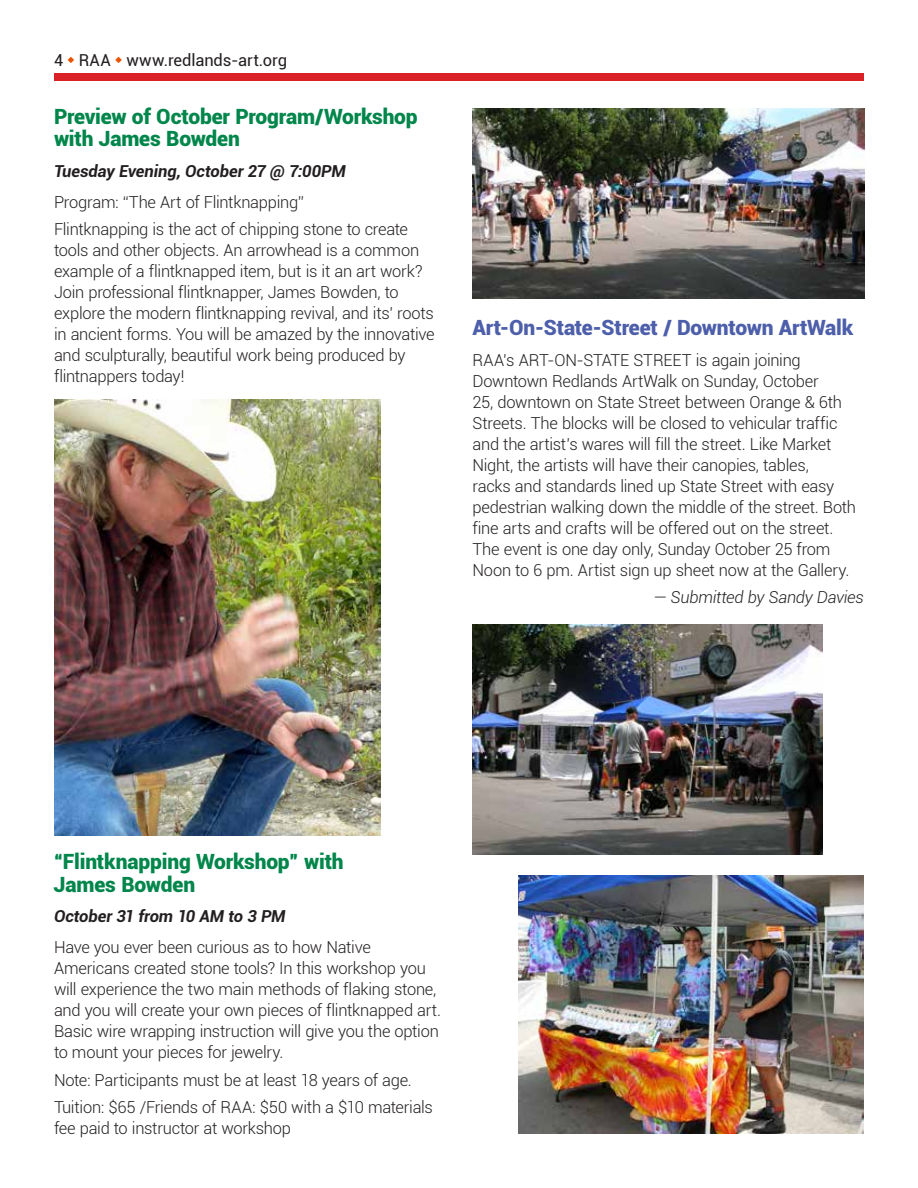
<style>
.page{position:relative;width:918px;height:1188px;background:#fff}
.page>*{position:absolute;margin:0;border:0;box-sizing:border-box;transform-origin:0 0}
.t1{font:900 21px/22.5px "Roboto";letter-spacing:-.01em;color:#00864b}
.t2{font:900 21px "Roboto";letter-spacing:-.01em;color:#4d5fab}
.t3{font:300 16.5px/21px "Roboto";letter-spacing:-.015em;color:#231f20}
.t4{font:italic 700 16.5px "Roboto";letter-spacing:-.005em;color:#231f20}
.t5{font:16.5px "Roboto";letter-spacing:-.005em;color:#231f20}
.t6{font:italic 300 16.5px "Roboto";letter-spacing:-.015em;color:#231f20}
</style>
<div class="page">
<div style="left:54px;top:74px;width:810px;height:7px;background:#da2128"></div>
<img style="left:518px;top:875px;width:346px;height:259px">
<img style="left:54px;top:400px;width:327px;height:436px">
<img style="left:472px;top:108px;width:393px;height:191px">
<img style="left:472px;top:624px;width:350px;height:230px">
<p class="t5" style="left:54px;top:49px;width:235px">4 <sup>◆</sup> RAA <sup>◆</sup> www.redlands-art.org</p>
<p class="t1" style="left:54px;top:104px;width:365px">Preview of October Program/Workshop with James Bowden</p>
<p class="t4" style="left:54px;top:159px;width:293px">Tuesday Evening, October 27 @ 7:00PM</p>
<p class="t3" style="left:54px;top:188px;width:356px;line-height:27.5px">Program: “The Art of Flintknapping”<br>Flintknapping is the act of chipping stone to create</p>
<p class="t3" style="left:54px;top:239px;width:382px">tools and other objects. An arrowhead is a common example of a flintknapped item, but is it an art work?<br>Join professional flintknapper, James Bowden, to explore the modern flintknapping revival, and its’ roots in ancient forms. You will be amazed by the innovative and sculpturally, beautiful work being produced by flintnappers today!</p>
<p class="t2" style="left:472px;top:313px;width:383px">Art-On-State-Street / Downtown ArtWalk</p>
<p class="t3" style="left:472px;top:349px;width:385px">RAA’s ART-ON-STATE STREET is again joining Downtown Redlands ArtWalk on Sunday, October<br>25, downtown on State Street between Orange &amp; 6th Streets. The blocks will be closed to vehicular traffic and the artist’s wares will fill the street. Like Market Night, the artists will have their canopies, tables,<br>racks and standards lined up State Street with easy pedestrian walking down the middle of the street. Both fine arts and crafts will be offered out on the street.<br>The event is one day only, Sunday October 25 from Noon to 6 pm. Artist sign up sheet now at the Gallery.</p>
<p class="t6" style="left:653px;top:586px;width:212px">— Submitted by Sandy Davies</p>
<p class="t1" style="left:54px;top:850px;width:291px">“Flintknapping Workshop” with<br>James Bowden</p>
<p class="t4" style="left:54px;top:905px;width:233px">October 31 from 10 AM to 3 PM</p>
<p class="t3" style="left:54px;top:936px;width:388px">Have you ever been curious as to how Native Americans created stone tools? In this workshop you will experience the two main methods of flaking stone, and you will create your own pieces of flintknapped art.<br>Basic wire wrapping instruction will give you the option to mount your pieces for jewelry.</p>
<p class="t3" style="left:54px;top:1065px;width:381px;line-height:27.5px">Note: Participants must be at least 18 years of age.<br>Tuition: $65 /Friends of RAA: $50 with a $10 materials</p>
<p class="t3" style="left:54px;top:1117px;width:239px">fee paid to instructor at workshop</p>
</div>
